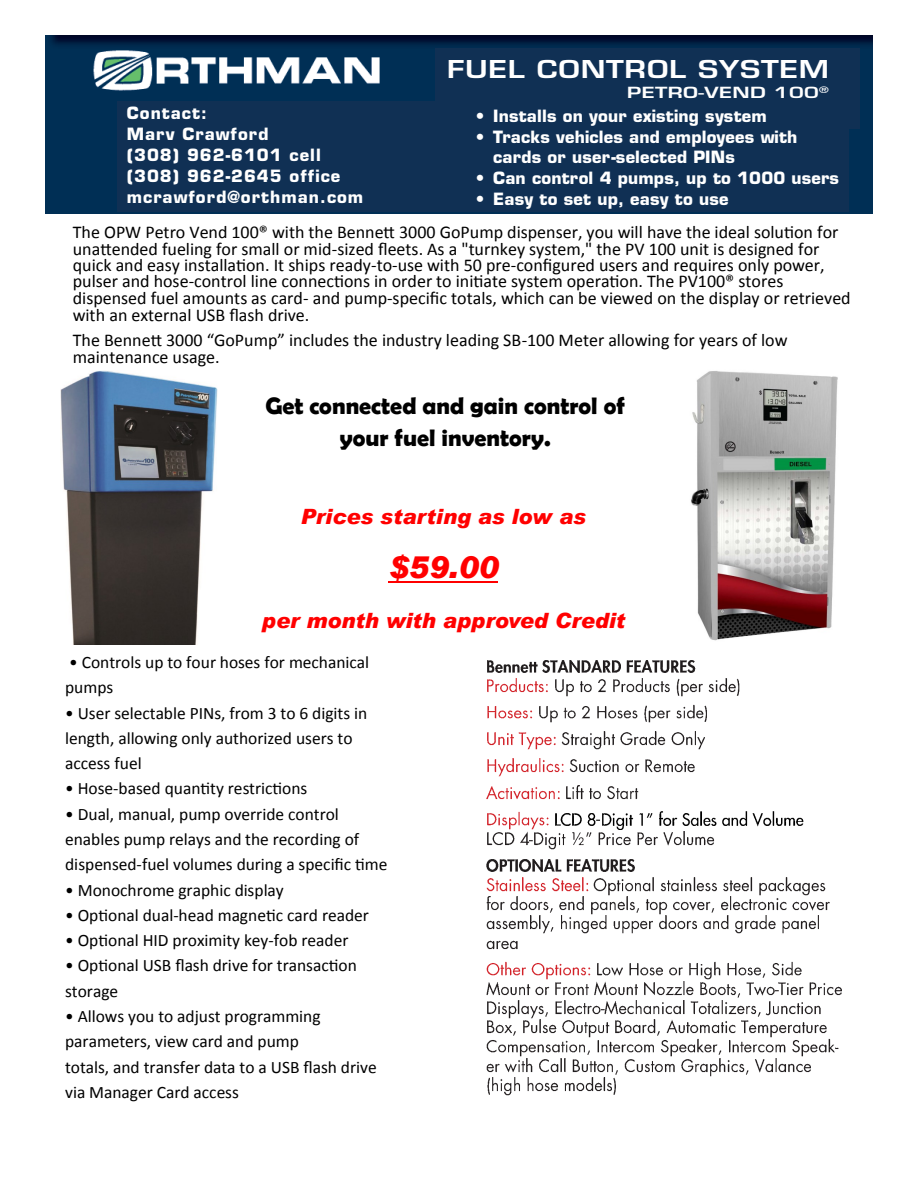
<style>
.page{position:relative;width:918px;height:1188px;background:#fff}
.page>*{position:absolute;margin:0;border:0;box-sizing:border-box;transform-origin:0 0}
.t1{font:italic 900 30px "Arial";color:#f00}
.t2{font:700 24px/32.2px "Berlin Sans FB Demi";color:#000;text-align:center}
.t3{font:600 24px "Eurostile LT Std";letter-spacing:.025em;color:#fff;scale:1.25 1}
.t4{font:italic 900 21.15px "Arial";color:#f00}
.t5{font:italic 900 21px "Arial";color:#f00}
.t6{font:18px/16.5px "Calibri";color:#000}
.t7{font:17.55px "Calibri";color:#000}
.t8{font:17.4px/25.2px "Calibri";color:#000}
.t9{font:700 16.5px/20.2px "Eurostile LT Std";letter-spacing:.01em;color:#fff}
.t10{font:700 16.5px/21.1px "Eurostile LT Std";letter-spacing:.06em;color:#fff}
.t11{font:600 15px "Eurostile LT Std";letter-spacing:.02em;color:#fff;scale:1.39 1}
</style>
<div class="page">
<img style="left:60px;top:371px;width:157px;height:274px">
<img style="left:691px;top:371px;width:147px;height:270px">
<img style="left:487px;top:660px;width:209px;height:13px">
<img style="left:487px;top:678px;width:61px;height:15px">
<img style="left:555px;top:678px;width:185px;height:18px">
<img style="left:487px;top:706px;width:46px;height:13px">
<img style="left:539px;top:704px;width:168px;height:19px">
<img style="left:487px;top:732px;width:75px;height:18px">
<img style="left:562px;top:731px;width:143px;height:19px">
<img style="left:487px;top:758px;width:83px;height:18px">
<img style="left:570px;top:759px;width:125px;height:14px">
<img style="left:487px;top:786px;width:73px;height:14px">
<img style="left:566px;top:785px;width:73px;height:15px">
<img style="left:487px;top:811px;width:62px;height:17px">
<img style="left:555px;top:813px;width:41px;height:13px">
<img style="left:602px;top:811px;width:202px;height:17px">
<img style="left:487px;top:828px;width:43px;height:18px">
<img style="left:533px;top:828px;width:182px;height:21px">
<img style="left:487px;top:859px;width:148px;height:13px">
<img style="left:487px;top:877px;width:107px;height:15px">
<img style="left:594px;top:877px;width:232px;height:17px">
<img style="left:487px;top:894px;width:343px;height:19px">
<img style="left:487px;top:913px;width:332px;height:21px">
<img style="left:487px;top:932px;width:40px;height:18px">
<img style="left:487px;top:961px;width:104px;height:17px">
<img style="left:597px;top:961px;width:205px;height:17px">
<img style="left:487px;top:978px;width:288px;height:20px">
<img style="left:779px;top:982px;width:63px;height:14px">
<img style="left:487px;top:1000px;width:114px;height:17px">
<img style="left:604px;top:1000px;width:217px;height:17px">
<img style="left:487px;top:1017px;width:340px;height:19px">
<img style="left:487px;top:1036px;width:352px;height:19px">
<img style="left:487px;top:1055px;width:324px;height:21px">
<img style="left:487px;top:1075px;width:138px;height:20px">
<img style="left:46px;top:35px;width:826px;height:179px">
<hr style="left:388px;top:581px;width:110px;height:2px;background:#f00">
<div style="left:117px;top:102px;width:732px;height:110px;background:#103054"></div>
<div style="left:435px;top:48px;width:425px;height:81px;background:#103054"></div>
<p class="t10" style="left:127px;top:102px;width:238px">Contact:<br>Marv Crawford<br>(308) 962-6101 cell (308) 962-2645 office mcrawford@orthman.com</p>
<h2 class="t3" style="left:447px;top:54px;width:307px">FUEL CONTROL SYSTEM</h2>
<p class="t11" style="left:627px;top:83px;width:147px">PETRO-VEND 100<sup>®</sup></p>
<p class="t9" style="left:475px;top:106px;width:293px">• Installs on your existing system</p>
<p class="t9" style="left:493px;top:127px;width:306px;text-indent:-18px">• Tracks vehicles and employees with cards or user-selected PINs</p>
<p class="t9" style="left:475px;top:168px;width:365px">• Can control 4 pumps, up to 1000 users</p>
<p class="t9" style="left:475px;top:189px;width:255px">• Easy to set up, easy to use</p>
<p class="t6" style="left:73px;top:224px;width:779px">The OPW Petro Vend 100® with the Bennett 3000 GoPump dispenser, you will have the ideal solution for unattended fueling for small or mid-sized fleets. As a "turnkey system," the PV 100 unit is designed for quick and easy installation. It ships ready-to-use with 50 pre-configured users and requires only power, pulser and hose-control line connections in order to initiate system operation. The PV100® stores dispensed fuel amounts as card- and pump-specific totals, which can be viewed on the display or retrieved with an external USB flash drive.</p>
<p class="t6" style="left:73px;top:332px;width:716px">The Bennett 3000 “GoPump” includes the industry leading SB-100 Meter allowing for years of low maintenance usage.</p>
<h2 class="t2" style="left:265px;top:389px;width:361px">Get connected and gain control of your fuel inventory.</h2>
<p class="t5" style="left:301px;top:504px;width:287px">Prices starting as low as</p>
<h1 class="t1" style="left:389px;top:549px;width:112px">$59.00</h1>
<p class="t4" style="left:262px;top:607px;width:365px">per month with approved Credit</p>
<p class="t8" style="left:65px;top:650px;width:306px">• Controls up to four hoses for mechanical pumps</p>
<p class="t8" style="left:65px;top:700px;width:304px">• User selectable PINs, from 3 to 6 digits in length, allowing only authorized users to access fuel</p>
<p class="t8" style="left:65px;top:776px;width:244px">• Hose-based quantity restrictions</p>
<p class="t8" style="left:65px;top:802px;width:324px">• Dual, manual, pump override control enables pump relays and the recording of dispensed-fuel volumes during a specific time</p>
<p class="t7" style="left:65px;top:879px;width:220px">• Monochrome graphic display</p>
<p class="t8" style="left:65px;top:903px;width:305px">• Optional dual-head magnetic card reader</p>
<p class="t8" style="left:65px;top:928px;width:285px">• Optional HID proximity key-fob reader</p>
<p class="t8" style="left:65px;top:953px;width:293px">• Optional USB flash drive for transaction storage</p>
<p class="t8" style="left:65px;top:1004px;width:313px">• Allows you to adjust programming parameters, view card and pump<br>totals, and transfer data to a USB flash drive via Manager Card access</p>
</div>
